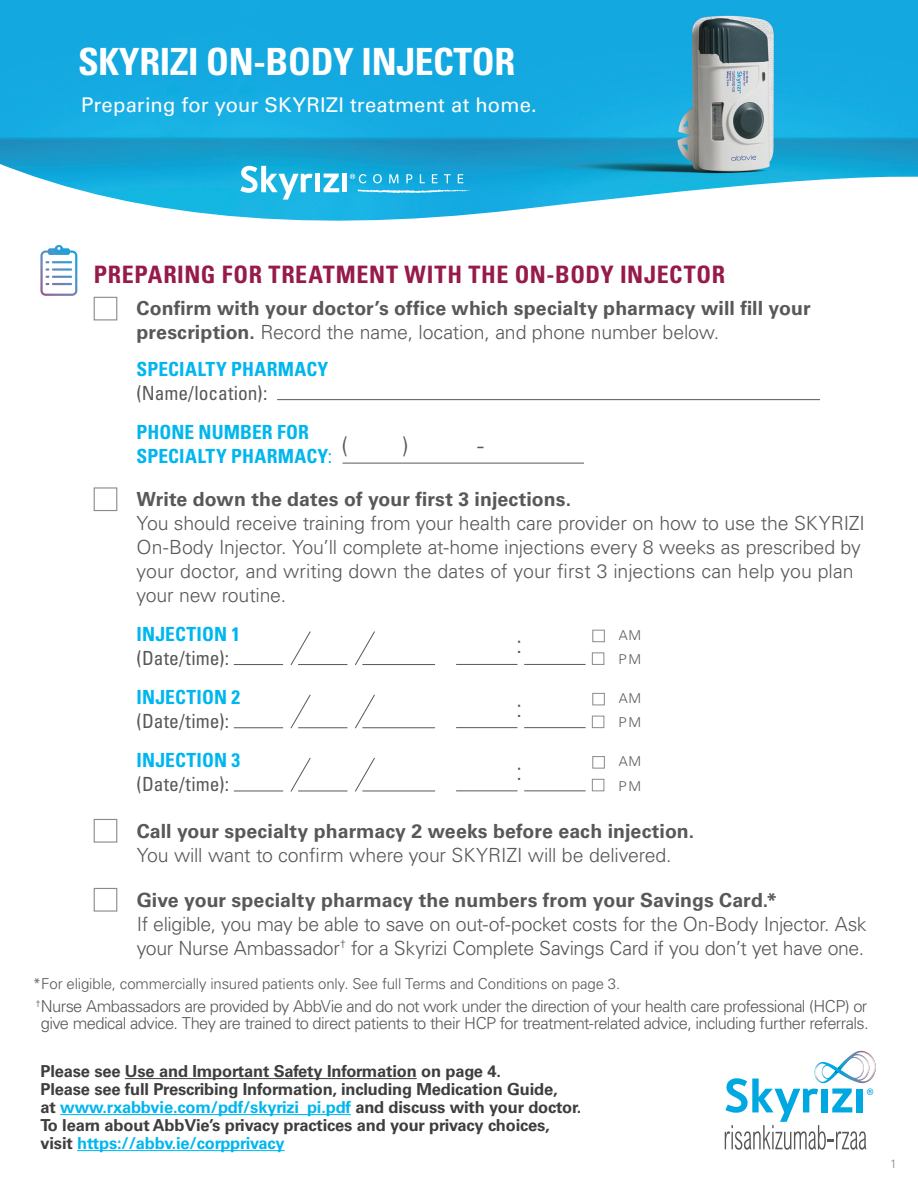
<style>
.page{position:relative;width:918px;height:1188px;background:#fff}
.page>*{position:absolute;margin:0;border:0;box-sizing:border-box;transform-origin:0 0}
.t1{font:700 condensed 37.5px "Univers LT Std";letter-spacing:-.01em;color:#fff}
.t2{font:300 24.45px "Univers LT Std";color:#57585a}
.t3{font:700 condensed 24px "Univers LT Std";letter-spacing:.025em;color:#961a4a}
.t4{font:20.25px "Univers LT Std";letter-spacing:.01em;color:#fff}
.t5{font:300 19.5px/24px "Univers LT Std";letter-spacing:-.01em;color:#57585a}
.t6{font:700 19.5px/24px "Univers LT Std";letter-spacing:.005em;color:#57585a}
.t7{font:700 condensed 19.5px/24px "Univers LT Std";letter-spacing:.01em;color:#00b6ef}
.t8{font:condensed 19.5px/24px "Univers LT Std";letter-spacing:.005em;color:#57585a}
.t9{font:700 16.5px/18px "Univers LT Std";letter-spacing:-.01em;color:#3e3e3f}
.t10{font:300 16.5px/16.5px "Univers LT Std";letter-spacing:-.035em;color:#57585a;text-align:center}
.t11{font:300 15px "Univers LT Std";letter-spacing:-.01em;color:#57585a}
.t12{font:300 13.5px/24.6px "Univers LT Std";letter-spacing:.07em;color:#57585a}
.t13{font:300 12px "Univers LT Std";color:#808285}
.s1{font-weight:300}
.s2{font-weight:400;color:#57585a}
.s3{font-weight:400}
.s4{font-weight:700}
.s5{font-weight:700;color:#00b6ef}
.s6{color:#00b6ef}
</style>
<div class="page">
<img style="left:0;top:0;width:918px;height:149px">
<svg style="left:0;top:149px;width:918px;height:172px"></svg>
<svg style="left:373px;top:174px;width:9px;height:9px"></svg>
<svg style="left:389px;top:174px;width:10px;height:9px"></svg>
<svg style="left:406px;top:174px;width:6px;height:9px"></svg>
<svg style="left:420px;top:174px;width:5px;height:9px"></svg>
<svg style="left:432px;top:174px;width:6px;height:9px"></svg>
<svg style="left:444px;top:174px;width:7px;height:9px"></svg>
<svg style="left:458px;top:174px;width:5px;height:9px"></svg>
<svg style="left:357px;top:189px;width:114px;height:5px"></svg>
<div style="left:315px;top:174px;width:5px;height:18px;background:#fff"></div>
<div style="left:342px;top:174px;width:5px;height:18px;background:#fff"></div>
<svg style="left:324px;top:174px;width:15px;height:18px"></svg>
<svg style="left:240px;top:166px;width:73px;height:34px"></svg>
<svg style="left:350px;top:174px;width:16px;height:9px"></svg>
<div style="left:94px;top:297px;width:23px;height:23px;background:#fff;border:1px solid #888a8c"></div>
<hr style="left:277px;top:399px;width:543px;height:1px;background:#57585a">
<hr style="left:343px;top:463px;width:241px;height:1px;background:#57585a">
<div style="left:94px;top:819px;width:23px;height:24px;background:#fff;border:1px solid #888a8c"></div>
<div style="left:94px;top:888px;width:23px;height:24px;background:#fff;border:1px solid #888a8c"></div>
<div style="left:94px;top:487px;width:23px;height:24px;background:#fff;border:1px solid #888a8c"></div>
<hr style="left:234px;top:664px;width:49px;height:1px;background:#57585a">
<hr style="left:298px;top:664px;width:49px;height:1px;background:#57585a">
<hr style="left:362px;top:664px;width:73px;height:1px;background:#57585a">
<svg style="left:290px;top:631px;width:21px;height:35px"></svg>
<svg style="left:355px;top:631px;width:20px;height:35px"></svg>
<hr style="left:456px;top:664px;width:61px;height:1px;background:#57585a">
<hr style="left:524px;top:664px;width:62px;height:1px;background:#57585a">
<div style="left:593px;top:630px;width:12px;height:12px;background:#fff;border:1px solid #888a8c"></div>
<div style="left:592px;top:653px;width:12px;height:12px;background:#fff;border:1px solid #888a8c"></div>
<hr style="left:234px;top:728px;width:49px;height:1px;background:#57585a">
<hr style="left:298px;top:728px;width:49px;height:1px;background:#57585a">
<hr style="left:362px;top:728px;width:73px;height:1px;background:#57585a">
<svg style="left:290px;top:694px;width:21px;height:35px"></svg>
<svg style="left:355px;top:694px;width:20px;height:35px"></svg>
<div style="left:593px;top:693px;width:12px;height:12px;background:#fff;border:1px solid #888a8c"></div>
<div style="left:592px;top:716px;width:12px;height:12px;background:#fff;border:1px solid #888a8c"></div>
<hr style="left:456px;top:727px;width:61px;height:1px;background:#57585a">
<hr style="left:524px;top:727px;width:62px;height:1px;background:#57585a">
<hr style="left:234px;top:791px;width:49px;height:1px;background:#57585a">
<hr style="left:298px;top:791px;width:49px;height:1px;background:#57585a">
<hr style="left:362px;top:791px;width:73px;height:1px;background:#57585a">
<svg style="left:290px;top:758px;width:21px;height:34px"></svg>
<svg style="left:355px;top:757px;width:20px;height:35px"></svg>
<div style="left:593px;top:756px;width:12px;height:12px;background:#fff;border:1px solid #888a8c"></div>
<div style="left:592px;top:779px;width:12px;height:12px;background:#fff;border:1px solid #888a8c"></div>
<hr style="left:456px;top:791px;width:61px;height:1px;background:#57585a">
<hr style="left:524px;top:791px;width:62px;height:1px;background:#57585a">
<hr style="left:125px;top:1078px;width:292px;height:1px;background:#3e3e3f">
<hr style="left:60px;top:1114px;width:291px;height:1px;background:#00b6ef">
<hr style="left:77px;top:1150px;width:208px;height:1px;background:#00b6ef">
<svg style="left:40px;top:245px;width:37px;height:51px"></svg>
<svg style="left:725px;top:1051px;width:151px;height:99px"></svg>
<p class="t1" style="left:78px;top:38px;width:439px">SKYRIZI ON-BODY INJECTOR</p>
<p class="t4" style="left:81px;top:93px;width:457px">Preparing for your SKYRIZI treatment at home.</p>
<p class="t3" style="left:94px;top:260px;width:633px">PREPARING FOR TREATMENT WITH THE ON-BODY INJECTOR</p>
<p class="t6" style="left:137px;top:297px;width:675px">Confirm with your doctor’s office which specialty pharmacy will fill your prescription. <span class="s1">Record the name, location, and phone number below.</span></p>
<p class="t7" style="left:137px;top:357px;width:193px">SPECIALTY PHARMACY <span class="s2">(Name/location):</span></p>
<p class="t7" style="left:137px;top:420px;width:197px">PHONE NUMBER FOR<br>SPECIALTY PHARMACY<span class="s3">:</span></p>
<p class="t2" style="left:341px;top:431px;width:8px">(</p>
<p class="t2" style="left:402px;top:431px;width:8px">)</p>
<p class="t2" style="left:477px;top:431px;width:8px">-</p>
<p class="t5" style="left:137px;top:487px;width:730px"><span class="s4">Write down the dates of your first 3 injections.<br></span>You should receive training from your health care provider on how to use the SKYRIZI On-Body Injector. You’ll complete at-home injections every 8 weeks as prescribed by your doctor, and writing down the dates of your first 3 injections can help you plan your new routine.</p>
<p class="t8" style="left:137px;top:622px;width:105px"><span class="s5">INJECTION 1 </span>(Date/time):</p>
<p class="t12" style="left:619px;top:623px;width:24px">AM</p>
<p class="t12" style="left:619px;top:647px;width:24px">PM</p>
<p class="t2" style="left:516px;top:630px;width:8px">:</p>
<p class="t7" style="left:137px;top:685px;width:105px">INJECTION 2</p>
<p class="t8" style="left:137px;top:709px;width:94px">(Date/time):</p>
<p class="t2" style="left:516px;top:693px;width:8px">:</p>
<p class="t12" style="left:619px;top:686px;width:24px">AM<br>PM</p>
<p class="t8" style="left:137px;top:748px;width:105px"><span class="s5">INJECTION 3 </span>(Date/time):</p>
<p class="t12" style="left:619px;top:749px;width:24px">AM</p>
<p class="t2" style="left:516px;top:756px;width:8px">:</p>
<p class="t12" style="left:619px;top:774px;width:24px">PM</p>
<p class="t5" style="left:137px;top:819px;width:559px"><span class="s4">Call your specialty pharmacy 2 weeks before each injection.<br></span>You will want to confirm where your SKYRIZI will be delivered.</p>
<p class="t5" style="left:137px;top:888px;width:731px"><span class="s4">Give your specialty pharmacy the numbers from your Savings Card.*<br></span>If eligible, you may be able to save on out-of-pocket costs for the On-Body Injector. Ask your Nurse Ambassador<sup>†</sup> for a Skyrizi Complete Savings Card if you don’t yet have one.</p>
<p class="t11" style="left:33px;top:975px;width:589px">*For eligible, commercially insured patients only. See full Terms and Conditions on page 3.</p>
<p class="t10" style="left:35px;top:998px;width:835px"><sup>†</sup>Nurse Ambassadors are provided by AbbVie and do not work under the direction of your health care professional (HCP) or give medical advice. They are trained to direct patients to their HCP for treatment-related advice, including further referrals.</p>
<p class="t9" style="left:40px;top:1062px;width:462px">Please see Use and Important Safety Information on page 4.</p>
<p class="t9" style="left:40px;top:1080px;width:542px">Please see full Prescribing Information, including Medication Guide,<br>at <span class="s6">www.rxabbvie.com/pdf/skyrizi_pi.pdf</span> and discuss with your doctor.</p>
<p class="t9" style="left:40px;top:1116px;width:511px">To learn about AbbVie’s privacy practices and your privacy choices, visit <span class="s6">https://abbv.ie/corpprivacy</span></p>
<p class="t13" style="left:890px;top:1157px;width:8px">1</p>
</div>
